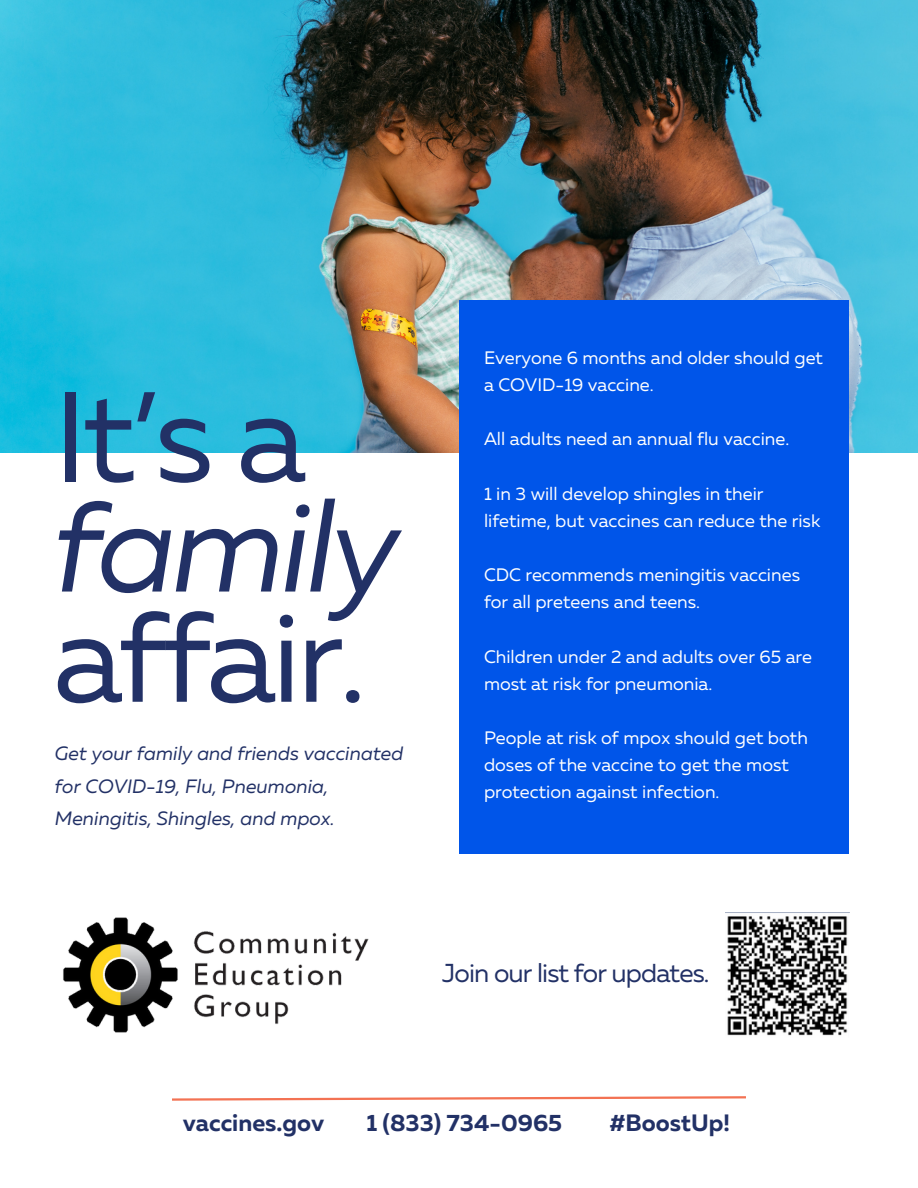
<style>
.page{position:relative;width:918px;height:1188px;background:#fff}
.page>*{position:absolute;margin:0;border:0;box-sizing:border-box;transform-origin:0 0}
.t1{font:127.35px/110.2px "Muller";letter-spacing:-.035em;color:#223166}
.t2{font:25.95px "Muller";letter-spacing:-.035em;color:#223166}
.t3{font:700 23.55px "Muller";color:#223166}
.t4{font:italic 19.35px/32.5px "Muller";color:#223166}
.t5{font:18px/27.2px "Muller";color:#fefefe}
.s1{font-style:italic}
</style>
<div class="page">
<img style="left:0;top:0;width:918px;height:452px">
<div style="left:459px;top:300px;width:389px;height:554px;background:#0055e9"></div>
<img style="left:727px;top:916px;width:121px;height:120px">
<img style="left:63px;top:917px;width:306px;height:116px">
<svg style="left:172px;top:1096px;width:574px;height:5px"></svg>
<p class="t1" style="left:53px;top:392px;width:348px">It’s a <span class="s1">family </span>affair.</p>
<p class="t4" style="left:55px;top:739px;width:350px">Get your family and friends vaccinated for COVID-19, Flu, Pneumonia,<br>Meningitis, Shingles, and mpox.</p>
<p class="t5" style="left:484px;top:345px;width:340px">Everyone 6 months and older should get a COVID-19 vaccine.</p>
<p class="t5" style="left:484px;top:427px;width:307px">All adults need an annual flu vaccine.</p>
<p class="t5" style="left:484px;top:481px;width:338px">1 in 3 will develop shingles in their lifetime, but vaccines can reduce the risk</p>
<p class="t5" style="left:484px;top:563px;width:318px">CDC recommends meningitis vaccines for all preteens and teens.</p>
<p class="t5" style="left:484px;top:644px;width:330px">Children under 2 and adults over 65 are most at risk for pneumonia.</p>
<p class="t5" style="left:484px;top:726px;width:325px">People at risk of mpox should get both doses of the vaccine to get the most protection against infection.</p>
<p class="t2" style="left:442px;top:962px;width:269px">Join our list for updates.</p>
<p class="t3" style="left:183px;top:1113px;width:143px">vaccines.gov</p>
<p class="t3" style="left:366px;top:1113px;width:197px">1 (833) 734-0965</p>
<p class="t3" style="left:609px;top:1113px;width:122px">#BoostUp!</p>
</div>
